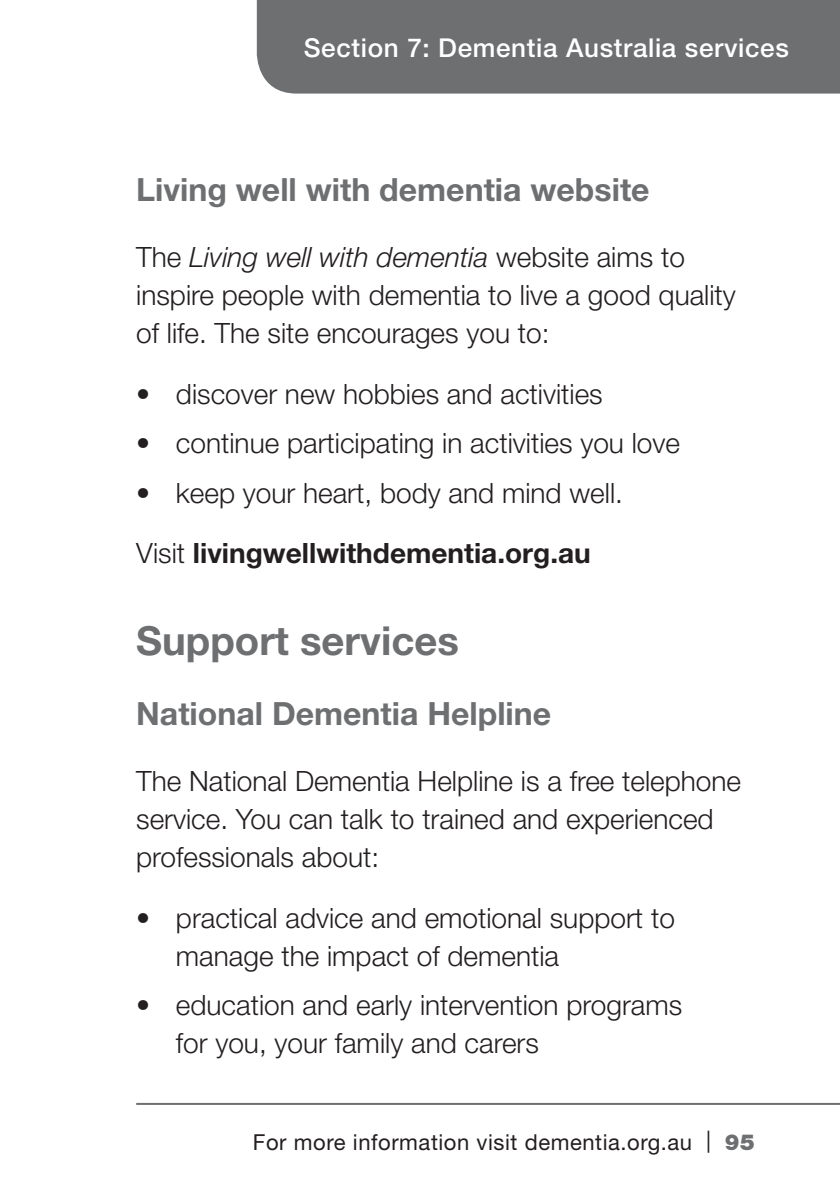
<style>
.page{position:relative;width:840px;height:1191px;background:#fff}
.page>*{position:absolute;margin:0;border:0;box-sizing:border-box;transform-origin:0 0}
.Heading_1{font:700 40px "Helvetica Neue";color:#6d6f71}
.Heading_2{font:700 32px "Helvetica Neue";color:#6d6f71}
.Main_Body{font:300 28px/38px "Helvetica Neue";color:#231f20}
.Main_Body-2{font:700 28px "Helvetica Neue";color:#231f20}
.Main_Body-3{font:500 26px "Helvetica Neue";letter-spacing:.025em;color:#fff}
.t1{font:22px "Helvetica Neue";letter-spacing:.025em;color:#231f20}
.s1{font-style:italic}
.s2{font-weight:300}
.s3{font-weight:900;color:#6d6f71}
</style>
<div class="page">
<hr style="left:136px;top:1103px;width:703px;height:2px;background:#6d6f71">
<div style="left:257px;top:0;width:582px;height:94px;background:#6d6f71"></div>
<p class="Main_Body-3" style="left:303px;top:32px;width:486px">Section 7: Dementia Australia services</p>
<p class="Heading_2" style="left:136px;top:170px;width:514px">Living well with dementia website</p>
<p class="Main_Body" style="left:136px;top:238px;width:601px">The <span class="s1">Living well with dementia</span> website aims to inspire people with dementia to live a good quality of life. The site encourages you to:</p>
<p class="Main_Body" style="left:136px;top:374px;width:467px">• discover new hobbies and activities</p>
<p class="Main_Body" style="left:136px;top:424px;width:545px">• continue participating in activities you love</p>
<p class="Main_Body" style="left:136px;top:473px;width:488px">• keep your heart, body and mind well.</p>
<p class="Main_Body-2" style="left:136px;top:536px;width:456px"><span class="s2">Visit</span> livingwellwithdementia.org.au</p>
<p class="Heading_1" style="left:136px;top:616px;width:324px">Support services</p>
<p class="Heading_2" style="left:136px;top:693px;width:416px">National Dementia Helpline</p>
<p class="Main_Body" style="left:136px;top:761px;width:606px">The National Dementia Helpline is a free telephone service. You can talk to trained and experienced professionals about:</p>
<p class="Main_Body" style="left:176px;top:898px;width:500px;text-indent:-40px">• practical advice and emotional support to manage the impact of dementia</p>
<p class="Main_Body" style="left:176px;top:985px;width:507px;text-indent:-40px">• education and early intervention programs for you, your family and carers</p>
<p class="t1" style="left:253px;top:1129px;width:503px">For more information visit dementia.org.au | <span class="s3">95</span></p>
</div>
